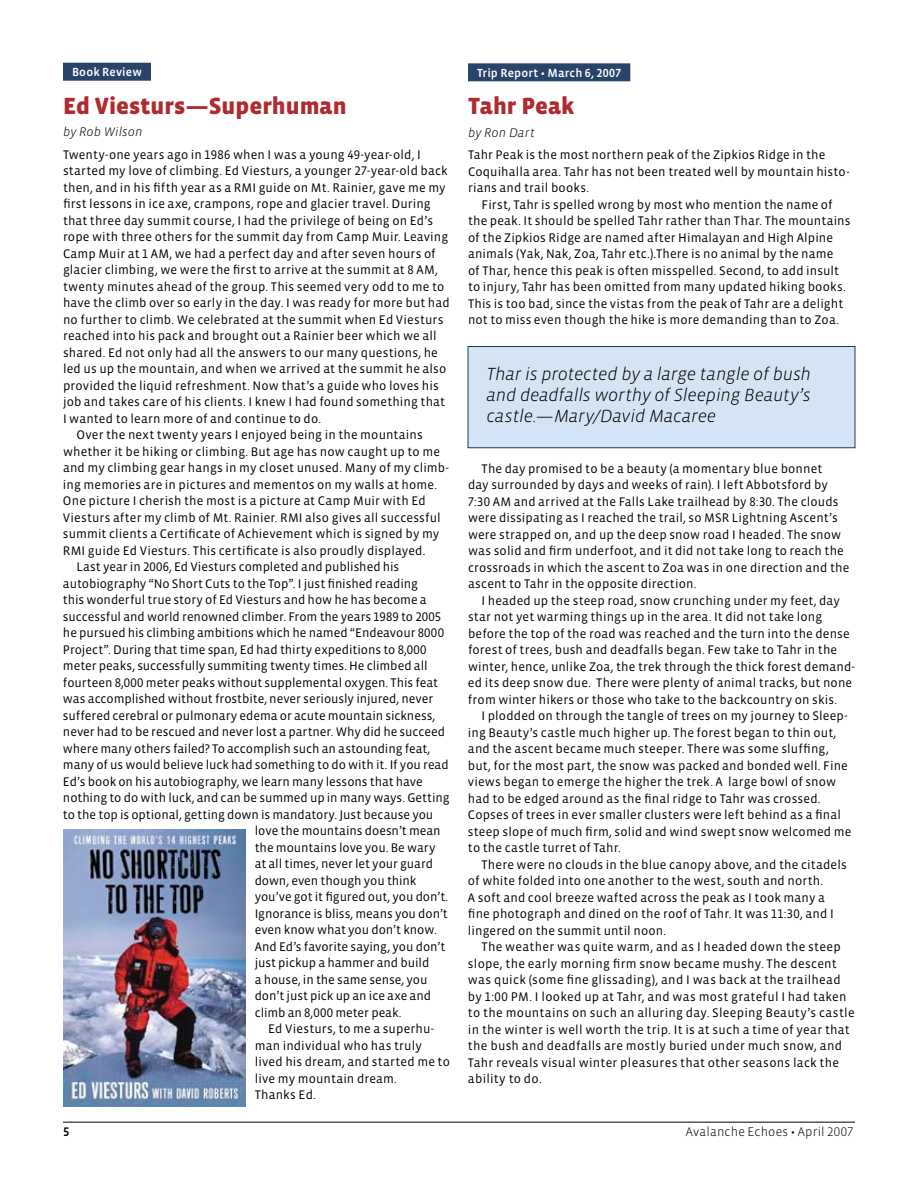
<style>
.page{position:relative;width:918px;height:1188px;background:#fff}
.page>*{position:absolute;margin:0;border:0;box-sizing:border-box;transform-origin:0 0}
.t1{font:900 24px "Vista Sans OT";color:#ae2b30}
.t2{font:italic 300 18px/21px "Vista Sans OT";letter-spacing:-.01em;color:#000;text-align:justify}
.t3{font:12.75px/16.5px "Vista Sans OT";letter-spacing:.01em;color:#000}
.t4{font:300 12.75px "Vista Sans OT";letter-spacing:.01em;color:#000}
.t5{font:italic 300 12.75px "Vista Sans OT";letter-spacing:.005em;color:#000}
.t6{font:500 12px "Vista Sans OT";letter-spacing:.015em;color:#fff}
</style>
<div class="page">
<hr style="left:63px;top:1122px;width:792px;height:1px;background:#000">
<div style="left:63px;top:63px;width:88px;height:18px;background:#29446b"></div>
<img style="left:63px;top:830px;width:183px;height:277px">
<div style="left:468px;top:63px;width:162px;height:18px;background:#29446b"></div>
<div style="left:468px;top:346px;width:387px;height:102px;background:#d5e4f5"></div>
<div style="left:468px;top:346px;width:387px;height:102px;border:1px solid #183f64"></div>
<p class="t6" style="left:72px;top:66px;width:71px">Book Review</p>
<h1 class="t1" style="left:63px;top:93px;width:285px">Ed Viesturs—Superhuman</h1>
<p class="t5" style="left:63px;top:125px;width:81px">by Rob Wilson</p>
<p class="t3" style="left:63px;top:146px;width:359px">Twenty-one years ago in 1986 when I was a young 49-year-old, I</p>
<p class="t3" style="left:63px;top:163px;width:386px">started my love of climbing. Ed Viesturs, a younger 27-year-old back</p>
<p class="t3" style="left:63px;top:179px;width:384px">then, and in his fifth year as a RMI guide on Mt. Rainier, gave me my</p>
<p class="t3" style="left:63px;top:196px;width:369px">first lessons in ice axe, crampons, rope and glacier travel. During</p>
<p class="t3" style="left:63px;top:212px;width:372px">that three day summit course, I had the privilege of being on Ed’s</p>
<p class="t3" style="left:63px;top:229px;width:387px">rope with three others for the summit day from Camp Muir. Leaving</p>
<p class="t3" style="left:63px;top:245px;width:374px">Camp Muir at 1 AM, we had a perfect day and after seven hours of</p>
<p class="t3" style="left:63px;top:262px;width:376px">glacier climbing, we were the first to arrive at the summit at 8 AM,</p>
<p class="t3" style="left:63px;top:278px;width:383px">twenty minutes ahead of the group. This seemed very odd to me to</p>
<p class="t3" style="left:63px;top:295px;width:388px">have the climb over so early in the day. I was ready for more but had</p>
<p class="t3" style="left:63px;top:311px;width:382px">no further to climb. We celebrated at the summit when Ed Viesturs</p>
<p class="t3" style="left:63px;top:328px;width:375px">reached into his pack and brought out a Rainier beer which we all</p>
<p class="t3" style="left:63px;top:344px;width:376px">shared. Ed not only had all the answers to our many questions, he</p>
<p class="t3" style="left:63px;top:361px;width:385px">led us up the mountain, and when we arrived at the summit he also</p>
<p class="t3" style="left:63px;top:377px;width:377px">provided the liquid refreshment. Now that’s a guide who loves his</p>
<p class="t3" style="left:63px;top:394px;width:383px">job and takes care of his clients. I knew I had found something that</p>
<p class="t3" style="left:63px;top:410px;width:260px">I wanted to learn more of and continue to do.</p>
<p class="t3" style="left:77px;top:427px;width:348px">Over the next twenty years I enjoyed being in the mountains</p>
<p class="t3" style="left:63px;top:443px;width:379px">whether it be hiking or climbing. But age has now caught up to me</p>
<p class="t3" style="left:63px;top:460px;width:388px">and my climbing gear hangs in my closet unused. Many of my climb-</p>
<p class="t3" style="left:63px;top:476px;width:376px">ing memories are in pictures and mementos on my walls at home.</p>
<p class="t3" style="left:63px;top:493px;width:364px">One picture I cherish the most is a picture at Camp Muir with Ed</p>
<p class="t3" style="left:63px;top:509px;width:379px">Viesturs after my climb of Mt. Rainier. RMI also gives all successful</p>
<p class="t3" style="left:63px;top:526px;width:378px">summit clients a Certificate of Achievement which is signed by my</p>
<p class="t3" style="left:63px;top:542px;width:364px">RMI guide Ed Viesturs. This certificate is also proudly displayed.</p>
<p class="t3" style="left:76px;top:559px;width:324px">Last year in 2006, Ed Viesturs completed and published his</p>
<p class="t3" style="left:63px;top:575px;width:357px">autobiography “No Short Cuts to the Top”. I just finished reading</p>
<p class="t3" style="left:63px;top:592px;width:365px">this wonderful true story of Ed Viesturs and how he has become a</p>
<p class="t3" style="left:63px;top:608px;width:380px">successful and world renowned climber. From the years 1989 to 2005</p>
<p class="t3" style="left:63px;top:625px;width:383px">he pursued his climbing ambitions which he named “Endeavour 8000</p>
<p class="t3" style="left:63px;top:641px;width:365px">Project”. During that time span, Ed had thirty expeditions to 8,000</p>
<p class="t3" style="left:63px;top:658px;width:366px">meter peaks, successfully summiting twenty times. He climbed all</p>
<p class="t3" style="left:63px;top:674px;width:377px">fourteen 8,000 meter peaks without supplemental oxygen. This feat</p>
<p class="t3" style="left:63px;top:691px;width:372px">was accomplished without frostbite, never seriously injured, never</p>
<p class="t3" style="left:63px;top:707px;width:374px">suffered cerebral or pulmonary edema or acute mountain sickness,</p>
<p class="t3" style="left:63px;top:724px;width:384px">never had to be rescued and never lost a partner. Why did he succeed</p>
<p class="t3" style="left:63px;top:740px;width:369px">where many others failed? To accomplish such an astounding feat,</p>
<p class="t3" style="left:63px;top:757px;width:387px">many of us would believe luck had something to do with it. If you read</p>
<p class="t3" style="left:63px;top:773px;width:361px">Ed’s book on his autobiography, we learn many lessons that have</p>
<p class="t3" style="left:63px;top:790px;width:388px">nothing to do with luck, and can be summed up in many ways. Getting</p>
<p class="t3" style="left:63px;top:806px;width:372px">to the top is optional, getting down is mandatory. Just because you</p>
<p class="t3" style="left:255px;top:823px;width:188px">love the mountains doesn’t mean</p>
<p class="t3" style="left:255px;top:839px;width:182px">the mountains love you. Be wary</p>
<p class="t3" style="left:255px;top:856px;width:180px">at all times, never let your guard</p>
<p class="t3" style="left:255px;top:872px;width:163px">down, even though you think</p>
<p class="t3" style="left:255px;top:889px;width:195px">you’ve got it figured out, you don’t.</p>
<p class="t3" style="left:255px;top:905px;width:195px">Ignorance is bliss, means you don’t</p>
<p class="t3" style="left:255px;top:922px;width:184px">even know what you don’t know.</p>
<p class="t3" style="left:255px;top:938px;width:192px">And Ed’s favorite saying, you don’t</p>
<p class="t3" style="left:255px;top:955px;width:176px">just pickup a hammer and build</p>
<p class="t3" style="left:255px;top:971px;width:174px">a house, in the same sense, you</p>
<p class="t3" style="left:255px;top:988px;width:178px">don’t just pick up an ice axe and</p>
<p class="t3" style="left:255px;top:1004px;width:148px">climb an 8,000 meter peak.</p>
<p class="t3" style="left:268px;top:1021px;width:167px">Ed Viesturs, to me a superhu-</p>
<p class="t3" style="left:255px;top:1037px;width:169px">man individual who has truly</p>
<p class="t3" style="left:255px;top:1054px;width:197px">lived his dream, and started me to</p>
<p class="t3" style="left:255px;top:1070px;width:144px">live my mountain dream.</p>
<p class="t3" style="left:255px;top:1087px;width:63px">Thanks Ed.</p>
<p class="t6" style="left:477px;top:67px;width:146px">Trip Report • March 6, 2007</p>
<h1 class="t1" style="left:468px;top:94px;width:108px">Tahr Peak</h1>
<p class="t5" style="left:468px;top:126px;width:68px">by Ron Dart</p>
<p class="t3" style="left:468px;top:147px;width:383px">Tahr Peak is the most northern peak of the Zipkios Ridge in the<br>Coquihalla area. Tahr has not been treated well by mountain histo&shy;rians and trail books.</p>
<p class="t3" style="left:468px;top:197px;width:384px;text-indent:14px">First, Tahr is spelled wrong by most who mention the name of the peak. It should be spelled Tahr rather than Thar. The mountains of the Zipkios Ridge are named after Himalayan and High Alpine animals (Yak, Nak, Zoa, Tahr etc.).There is no animal by the name<br>of Thar, hence this peak is often misspelled. Second, to add insult to injury, Tahr has been omitted from many updated hiking books.<br>This is too bad, since the vistas from the peak of Tahr are a delight not to miss even though the hike is more demanding than to Zoa.</p>
<h2 class="t2" style="left:486px;top:364px;width:326px">Thar is protected by a large tangle of bush and deadfalls worthy of Sleeping Beauty’s castle.—Mary/David Macaree</h2>
<p class="t3" style="left:468px;top:461px;width:383px;text-indent:14px">The day promised to be a beauty (a momentary blue bonnet<br>day surrounded by days and weeks of rain). I left Abbotsford by 7:30 AM and arrived at the Falls Lake trailhead by 8:30. The clouds were dissipating as I reached the trail, so MSR Lightning Ascent’s were strapped on, and up the deep snow road I headed. The snow was solid and firm underfoot, and it did not take long to reach the crossroads in which the ascent to Zoa was in one direction and the ascent to Tahr in the opposite direction.</p>
<p class="t3" style="left:468px;top:593px;width:389px;text-indent:14px">I headed up the steep road, snow crunching under my feet, day star not yet warming things up in the area. It did not take long before the top of the road was reached and the turn into the dense forest of trees, bush and deadfalls began. Few take to Tahr in the winter, hence, unlike Zoa, the trek through the thick forest demand&shy;ed its deep snow due. There were plenty of animal tracks, but none from winter hikers or those who take to the backcountry on skis.</p>
<p class="t3" style="left:468px;top:708px;width:385px;text-indent:14px">I plodded on through the tangle of trees on my journey to Sleep&shy;ing Beauty’s castle much higher up. The forest began to thin out, and the ascent became much steeper. There was some sluffing, but, for the most part, the snow was packed and bonded well. Fine views began to emerge the higher the trek. A large bowl of snow had to be edged around as the final ridge to Tahr was crossed.<br>Copses of trees in ever smaller clusters were left behind as a final steep slope of much firm, solid and wind swept snow welcomed me to the castle turret of Tahr.</p>
<p class="t3" style="left:468px;top:857px;width:380px;text-indent:14px">There were no clouds in the blue canopy above, and the citadels of white folded into one another to the west, south and north.<br>A soft and cool breeze wafted across the peak as I took many a fine photograph and dined on the roof of Tahr. It was 11:30, and I lingered on the summit until noon.</p>
<p class="t3" style="left:468px;top:939px;width:388px;text-indent:14px">The weather was quite warm, and as I headed down the steep slope, the early morning firm snow became mushy. The descent was quick (some fine glissading), and I was back at the trailhead by 1:00 PM. I looked up at Tahr, and was most grateful I had taken to the mountains on such an alluring day. Sleeping Beauty’s castle in the winter is well worth the trip. It is at such a time of year that the bush and deadfalls are mostly buried under much snow, and Tahr reveals visual winter pleasures that other seasons lack the ability to do.</p>
<p class="t4" style="left:686px;top:1125px;width:169px">Avalanche Echoes • April 2007</p>
</div>
